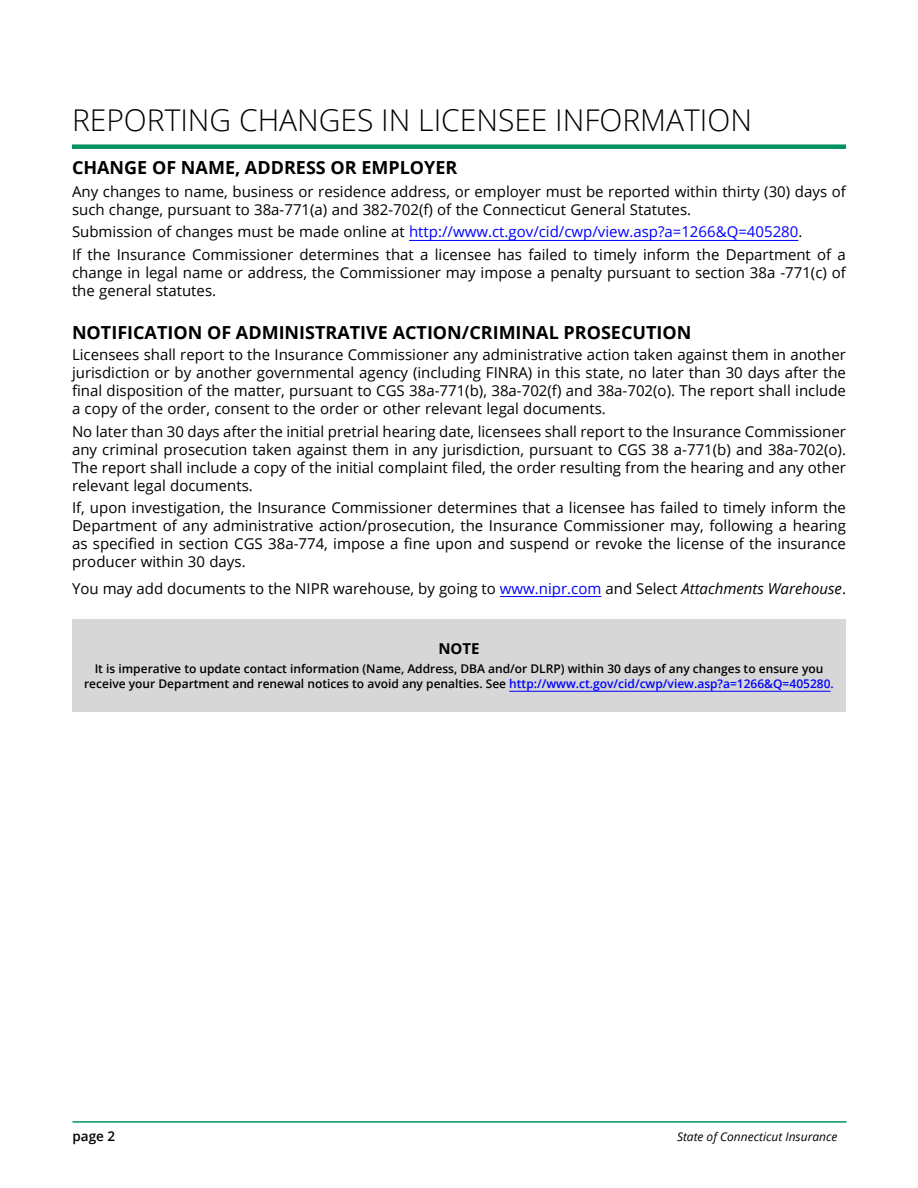
<style>
.page{position:relative;width:918px;height:1188px;background:#fff}
.page>*{position:absolute;margin:0;border:0;box-sizing:border-box;transform-origin:0 0}
.t1{font:300 30px "Open Sans";color:#000}
.t2{font:700 18px "Open Sans";color:#000}
.t3{font:15px/18px "Open Sans";color:#000}
.t4{font:700 15px "Open Sans";color:#000}
.t5{font:600 13.5px "Open Sans";color:#000}
.t6{font:600 12px/15px "Open Sans";color:#000;text-align:center}
.t7{font:italic 12px "Open Sans";color:#000}
.s1{color:#00f}
.s2{font-style:italic}
</style>
<div class="page">
<hr style="left:72px;top:1121px;width:774px;height:2px;background:#00935f">
<div style="left:72px;top:144px;width:774px;height:5px;background:#00935f"></div>
<hr style="left:409px;top:240px;width:389px;height:1px;background:#00f">
<hr style="left:500px;top:596px;width:101px;height:1px;background:#00f">
<div style="left:72px;top:619px;width:774px;height:92px;background:#d6d7d6"></div>
<hr style="left:509px;top:691px;width:322px;height:1px;background:#00f">
<h1 class="t1" style="left:72px;top:100px;width:682px">REPORTING CHANGES IN LICENSEE INFORMATION</h1>
<p class="t2" style="left:72px;top:155px;width:387px">CHANGE OF NAME, ADDRESS OR EMPLOYER</p>
<p class="t3" style="left:72px;top:182px;width:776px">Any changes to name, business or residence address, or employer must be reported within thirty (30) days of such change, pursuant to 38a-771(a) and 382-702(f) of the Connecticut General Statutes.</p>
<p class="t3" style="left:72px;top:220px;width:776px;line-height:22.5px">Submission of changes must be made online at <span class="s1">http://www.ct.gov/cid/cwp/view.asp?a=1266&amp;Q=405280</span>.<br>If the Insurance Commissioner determines that a licensee has failed to timely inform the Department of a</p>
<p class="t3" style="left:72px;top:263px;width:776px">change in legal name or address, the Commissioner may impose a penalty pursuant to section 38a -771(c) of the general statutes.</p>
<p class="t2" style="left:72px;top:320px;width:621px">NOTIFICATION OF ADMINISTRATIVE ACTION/CRIMINAL PROSECUTION</p>
<p class="t3" style="left:72px;top:346px;width:776px;text-align:justify">Licensees shall report to the Insurance Commissioner any administrative action taken against them in another jurisdiction or by another governmental agency (including FINRA) in this state, no later than 30 days after the final disposition of the matter, pursuant to CGS 38a-771(b), 38a-702(f) and 38a-702(o). The report shall include a copy of the order, consent to the order or other relevant legal documents.</p>
<p class="t3" style="left:72px;top:422px;width:776px;text-align:justify">No later than 30 days after the initial pretrial hearing date, licensees shall report to the Insurance Commissioner any criminal prosecution taken against them in any jurisdiction, pursuant to CGS 38 a-771(b) and 38a-702(o).<br>The report shall include a copy of the initial complaint filed, the order resulting from the hearing and any other relevant legal documents.</p>
<p class="t3" style="left:72px;top:499px;width:776px;text-align:justify">If, upon investigation, the Insurance Commissioner determines that a licensee has failed to timely inform the Department of any administrative action/prosecution, the Insurance Commissioner may, following a hearing as specified in section CGS 38a-774, impose a fine upon and suspend or revoke the license of the insurance producer within 30 days.</p>
<p class="t3" style="left:72px;top:579px;width:775px">You may add documents to the NIPR warehouse, by going to <span class="s1">www.nipr.com</span> and Select <span class="s2">Attachments Warehouse</span>.</p>
<p class="t4" style="left:438px;top:638px;width:43px">NOTE</p>
<p class="t6" style="left:84px;top:661px;width:751px">It is imperative to update contact information (Name, Address, DBA and/or DLRP) within 30 days of any changes to ensure you receive your Department and renewal notices to avoid any penalties. See <span class="s1">http://www.ct.gov/cid/cwp/view.asp?a=1266&amp;Q=405280.</span></p>
<p class="t5" style="left:72px;top:1127px;width:44px">page 2</p>
<p class="t7" style="left:677px;top:1128px;width:162px">State of Connecticut Insurance</p>
</div>
